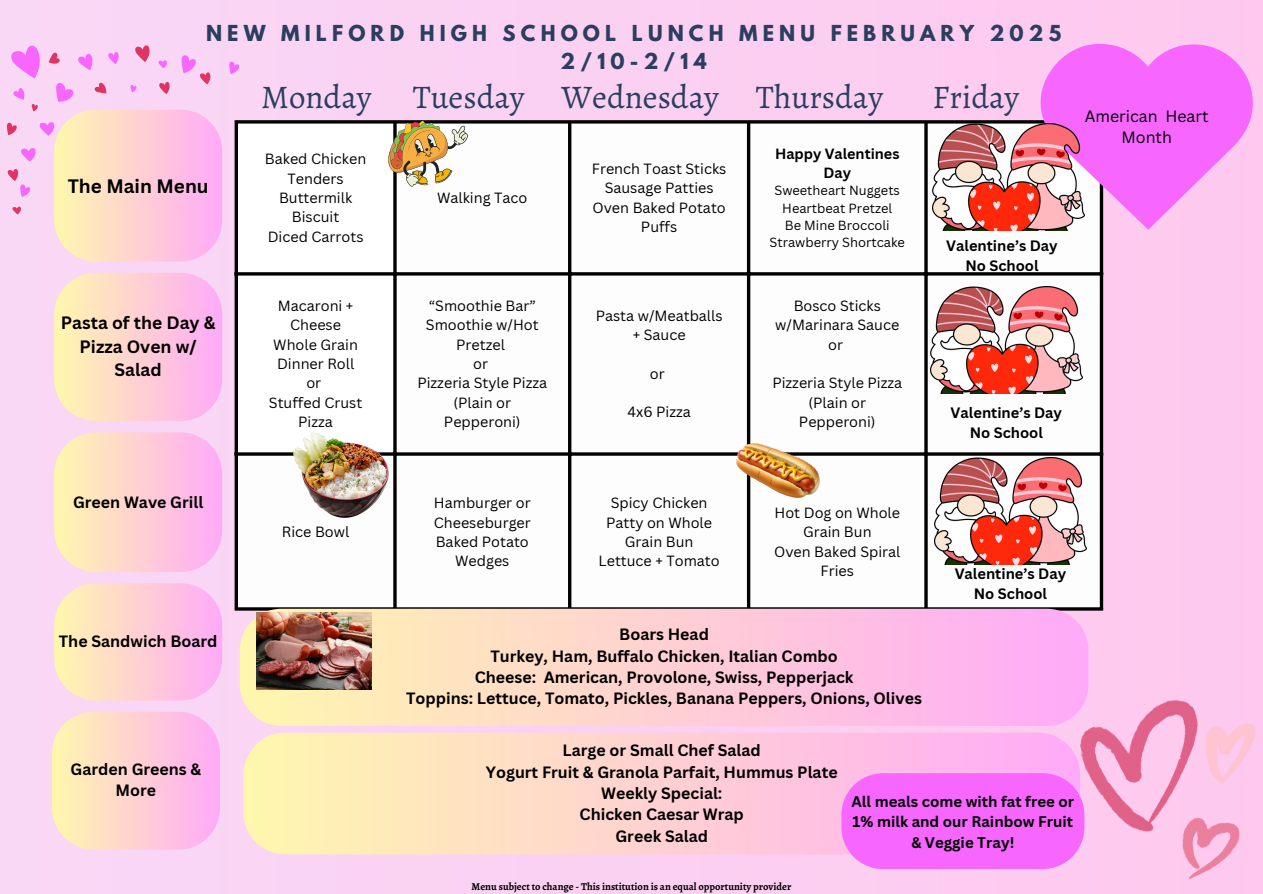
<style>
.page{position:relative;width:1263px;height:894px;background:#fff}
.page>*{position:absolute;margin:0;border:0;box-sizing:border-box;transform-origin:0 0}
.t1{font:33px "Alegreya";color:#2b3e5e}
.t2{font:700 19.5px/28.2px "League Spartan";letter-spacing:.265em;color:#2b3e5e;text-align:center}
.t3{font:700 18.9px "Canva Sans";color:#000}
.t4{font:700 17.4px/23.7px "Canva Sans";color:#000;text-align:center}
.t5{font:700 15.9px/21.3px "Canva Sans";color:#000;text-align:center}
.t6{font:15.9px/21.3px "Canva Sans";color:#000;text-align:center}
.t7{font:700 15px/20.2px "Canva Sans";color:#000;text-align:center}
.t8{font:700 14.7px/20.1px "Canva Sans";color:#000;text-align:center}
.t9{font:14.4px/19.4px "Canva Sans";color:#000;text-align:center}
.t10{font:700 14.4px/19.4px "Canva Sans";color:#000;text-align:center}
.t11{font:12.9px "Canva Sans";color:#000}
.t12{font:700 10.5px "Alegreya";color:#000}
</style>
<div class="page">
<div style="left:0;top:0;width:1263px;height:893px;background:#fbd0f2"></div>
<div style="left:238px;top:123px;width:862px;height:484px;background:#fdfdfd"></div>
<hr style="left:235px;top:123px;width:3px;height:484px;background:#000">
<svg style="left:393px;top:186px;width:4px;height:421px;fill:#000"></svg>
<hr style="left:568px;top:123px;width:3px;height:484px;background:#000">
<hr style="left:747px;top:123px;width:3px;height:484px;background:#000">
<svg style="left:924px;top:123px;width:4px;height:484px;fill:#000"></svg>
<hr style="left:1100px;top:123px;width:3px;height:484px;background:#000">
<hr style="left:235px;top:120px;width:868px;height:3px;background:#000">
<hr style="left:235px;top:272px;width:868px;height:3px;background:#000">
<hr style="left:235px;top:452px;width:868px;height:3px;background:#000">
<hr style="left:235px;top:607px;width:868px;height:3px;background:#000">
<svg style="left:229px;top:62px;width:10px;height:12px"></svg>
<svg style="left:7px;top:45px;width:215px;height:216px"></svg>
<svg style="left:1041px;top:44px;width:212px;height:186px"></svg>
<img style="left:1080px;top:700px;width:175px;height:178px">
<svg style="left:54px;top:273px;width:168px;height:148px"></svg>
<svg style="left:54px;top:432px;width:168px;height:140px"></svg>
<svg style="left:54px;top:583px;width:168px;height:117px"></svg>
<svg style="left:240px;top:608px;width:848px;height:117px"></svg>
<img style="left:932px;top:124px;width:152px;height:107px">
<svg style="left:52px;top:712px;width:168px;height:137px"></svg>
<img style="left:930px;top:286px;width:152px;height:107px">
<img style="left:935px;top:457px;width:151px;height:107px">
<svg style="left:244px;top:732px;width:836px;height:122px"></svg>
<svg style="left:841px;top:773px;width:243px;height:95px"></svg>
<svg style="left:388px;top:120px;width:80px;height:66px"></svg>
<img style="left:736px;top:443px;width:83px;height:54px">
<img style="left:293px;top:432px;width:96px;height:85px">
<img style="left:256px;top:612px;width:116px;height:77px">
<p class="t2" style="left:206px;top:21px;width:857px">NEW MILFORD HIGH SCHOOL LUNCH MENU FEBRUARY 2025<br>2/10-2/14</p>
<p class="t1" style="left:261px;top:74px;width:112px">Monday</p>
<h6 class="t1" style="left:413px;top:74px;width:113px">Tuesday</h6>
<p class="t1" style="left:562px;top:74px;width:159px">Wednesday</p>
<p class="t1" style="left:756px;top:74px;width:129px">Thursday</p>
<h6 class="t1" style="left:932px;top:74px;width:88px">Friday</h6>
<p class="t3" style="left:68px;top:173px;width:143px">The Main Menu</p>
<p class="t4" style="left:61px;top:310px;width:156px">Pasta of the Day &amp;<br>Pizza Oven w/<br>Salad</p>
<h2 class="t9" style="left:265px;top:149px;width:103px">Baked Chicken<br>Tenders</h2>
<h5 class="t9" style="left:279px;top:188px;width:75px">Buttermilk<br>Biscuit</h5>
<p class="t9" style="left:268px;top:226px;width:97px">Diced Carrots</p>
<p class="t9" style="left:278px;top:295px;width:77px">Macaroni +<br>Cheese</p>
<p class="t9" style="left:273px;top:334px;width:86px;text-align:left">Whole Grain<br>Dinner Roll</p>
<p class="t9" style="left:306px;top:373px;width:16px">or</p>
<p class="t9" style="left:269px;top:392px;width:95px">Stuffed Crust<br>Pizza</p>
<h1 class="t9" style="left:437px;top:188px;width:92px">Walking Taco</h1>
<p class="t9" style="left:429px;top:295px;width:108px">“Smoothie Bar”</p>
<p class="t9" style="left:426px;top:315px;width:114px">Smoothie w/Hot<br>Pretzel</p>
<p class="t9" style="left:473px;top:353px;width:16px">or</p>
<p class="t9" style="left:417px;top:373px;width:131px">Pizzeria Style Pizza</p>
<p class="t9" style="left:444px;top:392px;width:78px">(Plain or<br>Pepperoni)</p>
<h1 class="t9" style="left:592px;top:159px;width:136px">French Toast Sticks</h1>
<h1 class="t9" style="left:605px;top:178px;width:110px">Sausage Patties</h1>
<h1 class="t9" style="left:592px;top:197px;width:135px">Oven Baked Potato<br>Puffs</h1>
<p class="t9" style="left:596px;top:305px;width:128px">Pasta w/Meatballs + Sauce</p>
<p class="t9" style="left:650px;top:363px;width:16px">or</p>
<p class="t9" style="left:627px;top:402px;width:65px">4x6 Pizza</p>
<h1 class="t10" style="left:775px;top:143px;width:126px">Happy Valentines<br>Day</h1>
<h3 class="t11" style="left:774px;top:181px;width:127px">Sweetheart Nuggets</h3>
<p class="t11" style="left:782px;top:199px;width:111px">Heartbeat Pretzel</p>
<p class="t11" style="left:785px;top:216px;width:106px">Be Mine Broccoli</p>
<p class="t11" style="left:769px;top:233px;width:137px">Strawberry Shortcake</p>
<p class="t9" style="left:775px;top:295px;width:125px">Bosco Sticks w/Marinara Sauce</p>
<p class="t9" style="left:828px;top:334px;width:16px">or</p>
<p class="t9" style="left:772px;top:373px;width:131px">Pizzeria Style Pizza</p>
<p class="t9" style="left:799px;top:392px;width:78px">(Plain or<br>Pepperoni)</p>
<h6 class="t8" style="left:946px;top:235px;width:113px">Valentine’s Day<br>No School</h6>
<p class="t8" style="left:951px;top:402px;width:113px">Valentine’s Day<br>No School</p>
<p class="t6" style="left:1085px;top:105px;width:125px">American Heart<br>Month</p>
<p class="t5" style="left:73px;top:491px;width:132px">Green Wave Grill</p>
<p class="t9" style="left:282px;top:522px;width:69px">Rice Bowl</p>
<p class="t9" style="left:434px;top:493px;width:99px;text-align:left">Hamburger or<br>Cheeseburger</p>
<p class="t9" style="left:436px;top:531px;width:95px">Baked Potato<br>Wedges</p>
<p class="t9" style="left:606px;top:493px;width:107px">Spicy Chicken<br>Patty on Whole<br>Grain Bun</p>
<p class="t9" style="left:599px;top:551px;width:123px">Lettuce + Tomato</p>
<p class="t9" style="left:775px;top:502px;width:127px">Hot Dog on Whole<br>Grain Bun</p>
<p class="t9" style="left:774px;top:541px;width:128px">Oven Baked Spiral<br>Fries</p>
<p class="t5" style="left:59px;top:630px;width:160px">The Sandwich Board</p>
<p class="t5" style="left:406px;top:623px;width:517px">Boars Head<br>Turkey, Ham, Buffalo Chicken, Italian Combo<br>Cheese: American, Provolone, Swiss, Pepperjack<br>Toppins: Lettuce, Tomato, Pickles, Banana Peppers, Onions, Olives</p>
<h4 class="t8" style="left:955px;top:562px;width:113px">Valentine’s Day<br>No School</h4>
<p class="t5" style="left:71px;top:757px;width:132px">Garden Greens &amp;<br>More</p>
<p class="t5" style="left:486px;top:739px;width:353px">Large or Small Chef Salad<br>Yogurt Fruit &amp; Granola Parfait, Hummus Plate<br>Weekly Special:<br>Chicken Caesar Wrap<br>Greek Salad</p>
<p class="t12" style="left:472px;top:879px;width:321px">Menu subject to change - This institution is an equal opportunity provider</p>
<p class="t7" style="left:851px;top:790px;width:224px">All meals come with fat free or<br>1% milk and our Rainbow Fruit &amp; Veggie Tray!</p>
</div>
